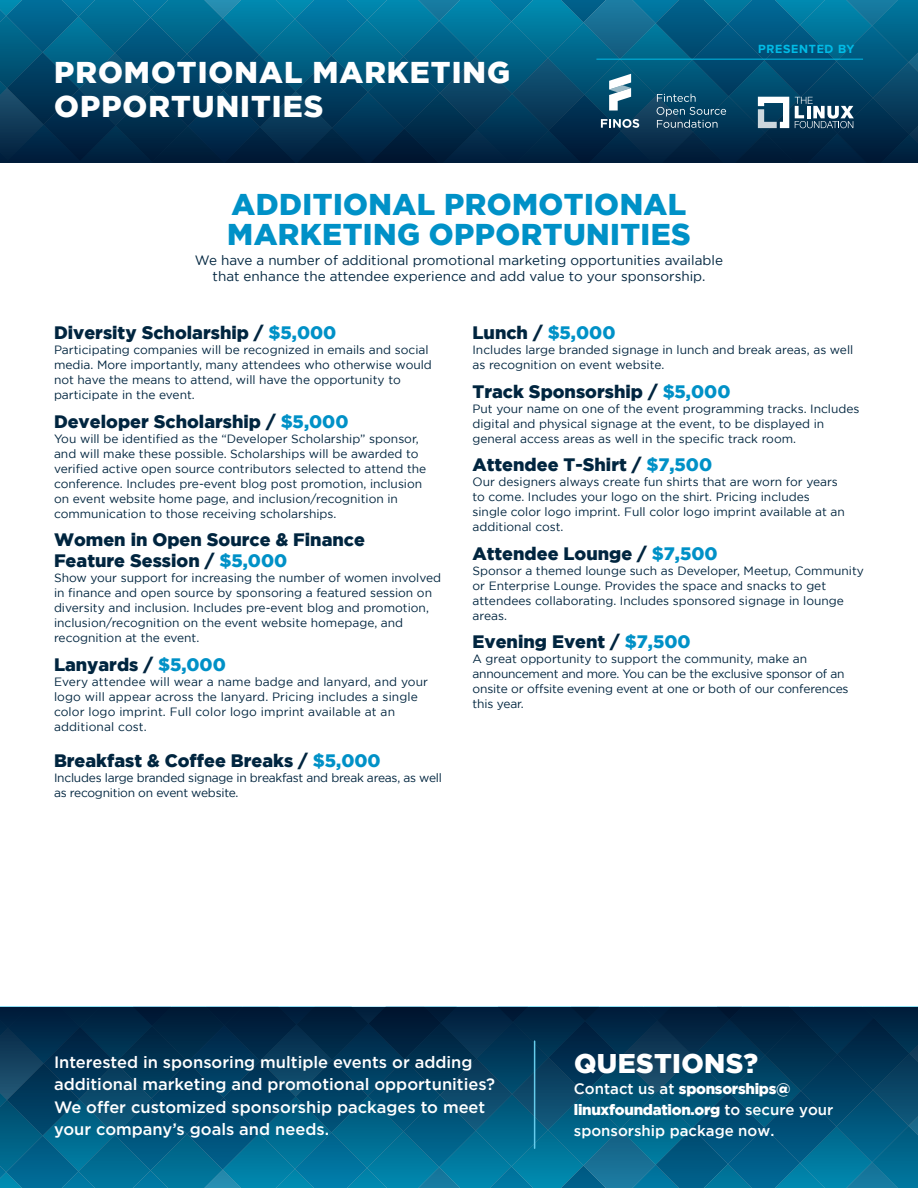
<style>
.page{position:relative;width:918px;height:1188px;background:#fff}
.page>*{position:absolute;margin:0;border:0;box-sizing:border-box;transform-origin:0 0}
.t1{font:900 30px/30px "Gotham";letter-spacing:.015em;color:#0091c7}
.t2{font:900 30px/34.5px "Gotham";letter-spacing:.035em;color:#fff}
.t3{font:900 27px "Gotham";letter-spacing:.015em;color:#fff}
.t4{font:900 18px/21px "Gotham";color:#00253f}
.t5{font:500 16.5px/22.5px "Gotham";color:#fff}
.t6{font:500 15px/21px "Gotham";color:#fff}
.t7{font:13.5px/16.5px "Gotham";color:#00253f;text-align:center}
.t8{font:700 12.3px "Proxima Nova";letter-spacing:.06em;color:#00bce7}
.t9{font:12px/15px "Gotham";color:#00253f}
.t10{font:12px/15px "Gotham";letter-spacing:-.02em;color:#00253f}
.s1{color:#0091c7}
.s2{font-weight:900}
</style>
<div class="page">
<svg style="left:0;top:1007px;width:918px;height:181px;background:#024a6d"></svg>
<hr style="left:534px;top:1041px;width:1px;height:107px;background:#66ccec">
<svg style="left:0;top:0;width:918px;height:163px;background:#064d70"></svg>
<hr style="left:596px;top:59px;width:267px;height:1px;background:#00bce7">
<h1 class="t2" style="left:54px;top:54px;width:457px">PROMOTIONAL MARKETING<br>OPPORTUNITIES</h1>
<h1 class="t1" style="left:227px;top:189px;width:465px">ADDITIONAL PROMOTIONAL<br>MARKETING OPPORTUNITIES</h1>
<p class="t7" style="left:195px;top:252px;width:530px">We have a number of additional promotional marketing opportunities available that enhance the attendee experience and add value to your sponsorship.</p>
<p class="t8" style="left:758px;top:43px;width:98px">PRESENTED BY</p>
<h3 class="t4" style="left:54px;top:322px;width:284px">Diversity Scholarship / <span class="s1">$5,000</span></h3>
<p class="t9" style="left:54px;top:342px;width:379px">Participating companies will be recognized in emails and social media. More importantly, many attendees who otherwise would not have the means to attend, will have the opportunity to participate in the event.</p>
<h3 class="t4" style="left:54px;top:410px;width:296px">Developer Scholarship / <span class="s1">$5,000</span></h3>
<p class="t9" style="left:54px;top:431px;width:374px">You will be identified as the “Developer Scholarship” sponsor, and will make these possible. Scholarships will be awarded to verified active open source contributors selected to attend the conference. Includes pre-event blog post promotion, inclusion on event website home page, and inclusion/recognition in communication to those receiving scholarships.</p>
<h3 class="t4" style="left:54px;top:529px;width:313px">Women in Open Source &amp; Finance<br>Feature Session / <span class="s1">$5,000</span></h3>
<p class="t9" style="left:54px;top:570px;width:389px">Show your support for increasing the number of women involved in finance and open source by sponsoring a featured session on diversity and inclusion. Includes pre-event blog and promotion, inclusion/recognition on the event website homepage, and recognition at the event.</p>
<h3 class="t4" style="left:54px;top:653px;width:173px">Lanyards / <span class="s1">$5,000</span></h3>
<p class="t9" style="left:54px;top:674px;width:376px">Every attendee will wear a name badge and lanyard, and your logo will appear across the lanyard. Pricing includes a single color logo imprint. Full color logo imprint available at an additional cost.</p>
<h3 class="t4" style="left:54px;top:749px;width:328px">Breakfast &amp; Coffee Breaks / <span class="s1">$5,000</span></h3>
<p class="t10" style="left:54px;top:770px;width:389px">Includes large branded signage in breakfast and break areas, as well as recognition on event website.</p>
<h3 class="t4" style="left:472px;top:322px;width:145px">Lunch / <span class="s1">$5,000</span></h3>
<p class="t9" style="left:472px;top:342px;width:382px">Includes large branded signage in lunch and break areas, as well as recognition on event website.</p>
<h3 class="t4" style="left:472px;top:380px;width:260px">Track Sponsorship / <span class="s1">$5,000</span></h3>
<p class="t9" style="left:472px;top:401px;width:389px">Put your name on one of the event programming tracks. Includes digital and physical signage at the event, to be displayed in general access areas as well in the specific track room.</p>
<h3 class="t4" style="left:472px;top:454px;width:241px">Attendee T-Shirt / <span class="s1">$7,500</span></h3>
<p class="t9" style="left:472px;top:474px;width:374px">Our designers always create fun shirts that are worn for years to come. Includes your logo on the shirt. Pricing includes single color logo imprint. Full color logo imprint available at an additional cost.</p>
<h3 class="t4" style="left:472px;top:542px;width:247px">Attendee Lounge / <span class="s1">$7,500</span></h3>
<p class="t9" style="left:472px;top:563px;width:393px">Sponsor a themed lounge such as Developer, Meetup, Community or Enterprise Lounge. Provides the space and snacks to get attendees collaborating. Includes sponsored signage in lounge areas.</p>
<h3 class="t4" style="left:472px;top:631px;width:220px">Evening Event / <span class="s1">$7,500</span></h3>
<p class="t9" style="left:472px;top:651px;width:378px">A great opportunity to support the community, make an announcement and more. You can be the exclusive sponsor of an onsite or offsite evening event at one or both of our conferences this year.</p>
<h3 class="t5" style="left:54px;top:1050px;width:443px">Interested in sponsoring multiple events or adding additional marketing and promotional opportunities?<br>We offer customized sponsorship packages to meet your company’s goals and needs.</h3>
<h2 class="t3" style="left:574px;top:1048px;width:186px">QUESTIONS?</h2>
<p class="t6" style="left:574px;top:1078px;width:261px">Contact us at <span class="s2">sponsorships@ linuxfoundation.org</span> to secure your sponsorship package now.</p>
</div>
